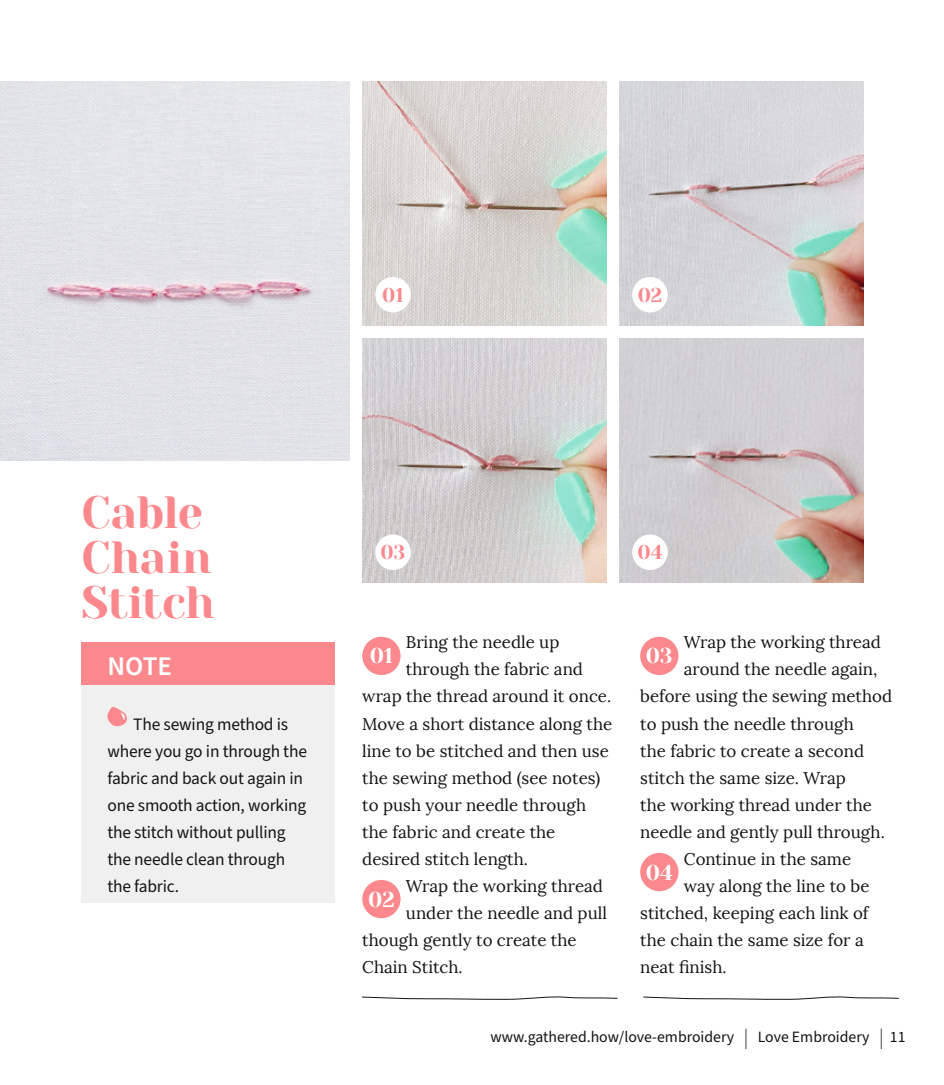
<style>
.page{position:relative;width:944px;height:1085px;background:#fff}
.page>*{position:absolute;margin:0;border:0;box-sizing:border-box;transform-origin:0 0}
._1__News_Head_One{font:45px/45px "Yeseva One";letter-spacing:-.01em;color:#fb888d}
._6__Boxout_Header{font:600 27px "Source Sans Pro";color:#fff}
.t1{font:21.38px "Yeseva One";color:#fff}
.t2{font:19.8px "Yeseva One";color:#fb888d}
._7__Boxout_copy{font:17.55px/27px "Source Sans Pro";letter-spacing:-.01em;color:#131413}
._3__Body_Copy{font:16.88px "Lora";color:#131413}
.t3{font:15.75px "Source Sans Pro";color:#131413}
.s1{font-weight:300;font-size:20.25px}
</style>
<div class="page">
<div style="left:362px;top:636px;width:39px;height:39px;background:#fb888d;border-radius:50%"></div>
<div style="left:362px;top:879px;width:39px;height:39px;background:#fb888d;border-radius:50%"></div>
<img style="left:619px;top:81px;width:244px;height:244px">
<img style="left:619px;top:338px;width:244px;height:244px">
<img style="left:362px;top:81px;width:244px;height:244px">
<img style="left:362px;top:338px;width:244px;height:244px">
<div style="left:632px;top:277px;width:36px;height:35px;background:#fff;border-radius:50%"></div>
<div style="left:632px;top:534px;width:36px;height:36px;background:#fff;border-radius:50%"></div>
<div style="left:375px;top:277px;width:36px;height:35px;background:#fff;border-radius:50%"></div>
<div style="left:375px;top:534px;width:36px;height:36px;background:#fff;border-radius:50%"></div>
<div style="left:640px;top:636px;width:38px;height:39px;background:#fb888d;border-radius:50%"></div>
<div style="left:640px;top:852px;width:38px;height:39px;background:#fb888d;border-radius:50%"></div>
<svg style="left:362px;top:996px;width:256px;height:3px"></svg>
<svg style="left:643px;top:996px;width:256px;height:3px"></svg>
<img style="left:1px;top:81px;width:348px;height:379px">
<div style="left:81px;top:646px;width:254px;height:256px;background:#f0f0f0"></div>
<div style="left:81px;top:642px;width:254px;height:42px;background:#fb888d"></div>
<svg style="left:107px;top:707px;width:20px;height:19px"></svg>
<p class="t2" style="left:382px;top:283px;width:23px">01</p>
<p class="t2" style="left:638px;top:283px;width:26px">02</p>
<p class="_1__News_Head_One" style="left:81px;top:490px;width:135px">Cable<br>Chain<br>Stitch</p>
<p class="_6__Boxout_Header" style="left:107px;top:647px;width:66px">NOTE</p>
<p class="_7__Boxout_copy" style="left:107px;top:710px;width:201px;text-indent:26px">The sewing method is where you go in through the fabric and back out again in one smooth action, working the stitch without pulling the needle clean through the fabric.</p>
<p class="t2" style="left:381px;top:540px;width:26px">03</p>
<p class="t2" style="left:637px;top:540px;width:27px">04</p>
<p class="_3__Body_Copy" style="left:406px;top:632px;width:155px">Bring the needle up</p>
<p class="_3__Body_Copy" style="left:406px;top:659px;width:179px">through the fabric and</p>
<p class="_3__Body_Copy" style="left:362px;top:686px;width:250px">wrap the thread around it once.</p>
<p class="_3__Body_Copy" style="left:362px;top:713px;width:252px">Move a short distance along the</p>
<p class="_3__Body_Copy" style="left:362px;top:740px;width:248px">line to be stitched and then use</p>
<p class="_3__Body_Copy" style="left:362px;top:767px;width:240px">the sewing method (see notes)</p>
<p class="_3__Body_Copy" style="left:362px;top:794px;width:226px">to push your needle through</p>
<p class="_3__Body_Copy" style="left:362px;top:821px;width:195px">the fabric and create the</p>
<p class="_3__Body_Copy" style="left:362px;top:848px;width:167px">desired stitch length.</p>
<p class="t1" style="left:368px;top:886px;width:28px">02</p>
<p class="t1" style="left:370px;top:643px;width:25px">01</p>
<p class="_3__Body_Copy" style="left:406px;top:875px;width:198px">Wrap the working thread</p>
<p class="_3__Body_Copy" style="left:406px;top:902px;width:202px">under the needle and pull</p>
<p class="_3__Body_Copy" style="left:362px;top:929px;width:216px">though gently to create the</p>
<p class="_3__Body_Copy" style="left:362px;top:956px;width:102px">Chain Stitch.</p>
<p class="_3__Body_Copy" style="left:684px;top:632px;width:198px">Wrap the working thread</p>
<p class="_3__Body_Copy" style="left:684px;top:659px;width:195px">around the needle again,</p>
<p class="_3__Body_Copy" style="left:640px;top:686px;width:253px">before using the sewing method</p>
<p class="_3__Body_Copy" style="left:640px;top:713px;width:215px">to push the needle through</p>
<p class="_3__Body_Copy" style="left:640px;top:740px;width:225px">the fabric to create a second</p>
<p class="_3__Body_Copy" style="left:640px;top:767px;width:207px">stitch the same size. Wrap</p>
<p class="_3__Body_Copy" style="left:640px;top:794px;width:233px">the working thread under the</p>
<p class="_3__Body_Copy" style="left:640px;top:821px;width:246px">needle and gently pull through.</p>
<p class="t1" style="left:646px;top:859px;width:29px">04</p>
<p class="t1" style="left:646px;top:643px;width:28px">03</p>
<p class="_3__Body_Copy" style="left:684px;top:848px;width:169px">Continue in the same</p>
<p class="_3__Body_Copy" style="left:684px;top:875px;width:187px">way along the line to be</p>
<p class="_3__Body_Copy" style="left:640px;top:902px;width:230px">stitched, keeping each link of</p>
<p class="_3__Body_Copy" style="left:640px;top:929px;width:225px">the chain the same size for a</p>
<p class="_3__Body_Copy" style="left:640px;top:956px;width:88px">neat finish.</p>
<p class="t3" style="left:491px;top:1026px;width:417px">www.gathered.how/love-embroidery <span class="s1">|</span> Love Embroidery <span class="s1">|</span> 11</p>
</div>
